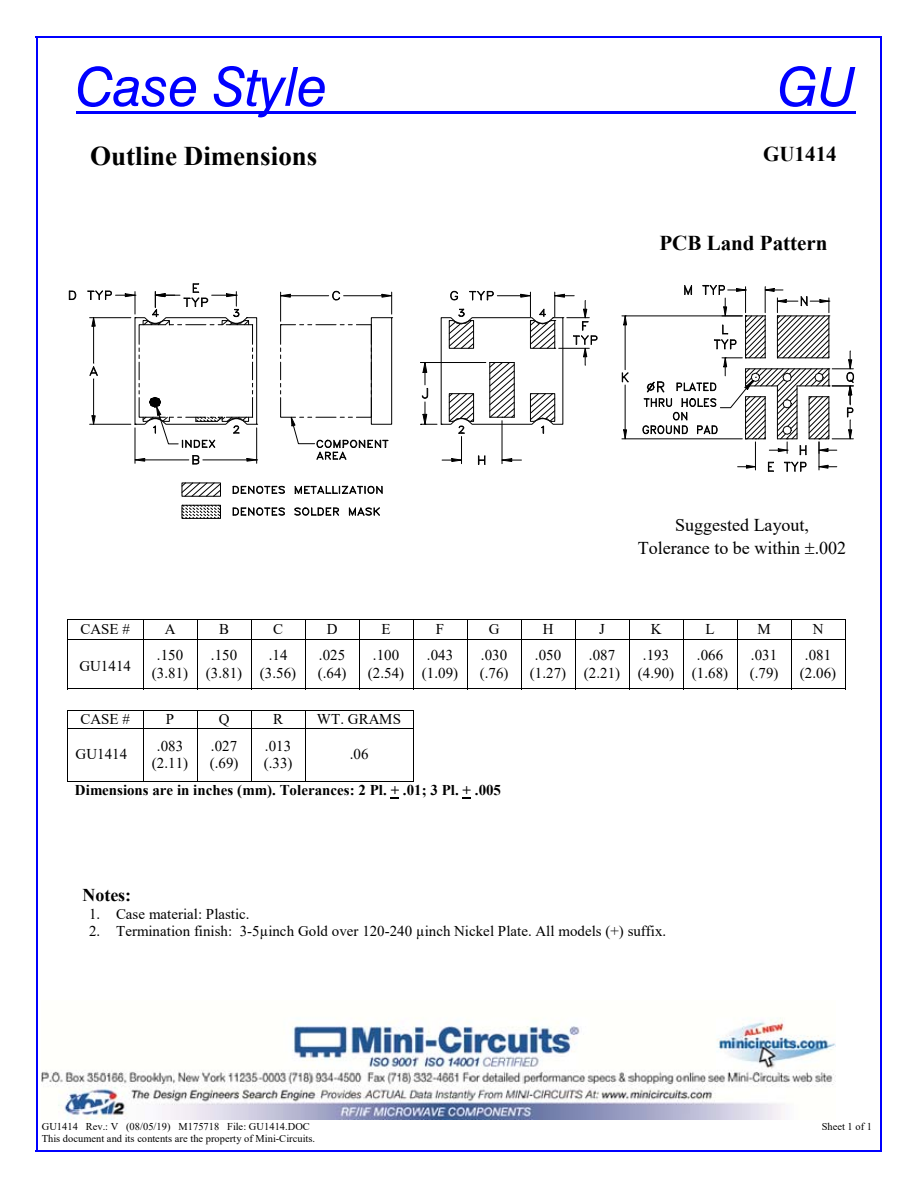
<style>
.page{position:relative;width:918px;height:1188px;background:#fff}
.page>*{position:absolute;margin:0;border:0;box-sizing:border-box;transform-origin:0 0}
.t1{font:italic 54px "Swis 721 BT";color:#00f}
.t2{font:700 27px "Times New Roman";color:#000}
.t3{font:700 21px "Times New Roman";color:#000}
.t4{font:18px/22.5px "Times New Roman";color:#000;text-align:center}
.t5{font:700 18px "Times New Roman";color:#000}
.t6{font:15px/17.2px "Times New Roman";letter-spacing:.005em;color:#000;text-align:center}
.t7{font:700 15px "Times New Roman";color:#000}
.t8{font:10.5px "Times New Roman";color:#000}
</style>
<div class="page">
<img style="left:42px;top:1018px;width:794px;height:102px">
<hr style="left:76px;top:111px;width:780px;height:3px;background:#00f">
<hr style="left:67px;top:619px;width:778px;height:1px;background:#000">
<svg style="left:67px;top:620px;width:1px;height:19px"></svg>
<svg style="left:143px;top:620px;width:1px;height:19px"></svg>
<svg style="left:197px;top:620px;width:1px;height:19px"></svg>
<svg style="left:251px;top:620px;width:1px;height:19px"></svg>
<svg style="left:305px;top:620px;width:1px;height:19px"></svg>
<svg style="left:359px;top:620px;width:1px;height:19px"></svg>
<svg style="left:413px;top:620px;width:1px;height:19px"></svg>
<svg style="left:467px;top:620px;width:1px;height:19px"></svg>
<svg style="left:521px;top:620px;width:1px;height:19px"></svg>
<svg style="left:575px;top:620px;width:1px;height:19px"></svg>
<svg style="left:629px;top:620px;width:1px;height:19px"></svg>
<svg style="left:683px;top:620px;width:1px;height:19px"></svg>
<svg style="left:737px;top:620px;width:1px;height:19px"></svg>
<svg style="left:791px;top:620px;width:1px;height:19px"></svg>
<svg style="left:845px;top:619px;width:1px;height:20px"></svg>
<hr style="left:67px;top:639px;width:778px;height:1px;background:#000">
<hr style="left:67px;top:640px;width:1px;height:49px;background:#000">
<hr style="left:67px;top:688px;width:76px;height:1px;background:#000">
<hr style="left:143px;top:640px;width:1px;height:49px;background:#000">
<hr style="left:143px;top:688px;width:54px;height:1px;background:#000">
<hr style="left:197px;top:640px;width:1px;height:49px;background:#000">
<hr style="left:197px;top:688px;width:54px;height:1px;background:#000">
<hr style="left:251px;top:640px;width:1px;height:49px;background:#000">
<hr style="left:251px;top:688px;width:54px;height:1px;background:#000">
<hr style="left:305px;top:640px;width:1px;height:49px;background:#000">
<hr style="left:305px;top:688px;width:54px;height:1px;background:#000">
<hr style="left:359px;top:640px;width:1px;height:49px;background:#000">
<hr style="left:359px;top:688px;width:54px;height:1px;background:#000">
<hr style="left:413px;top:640px;width:1px;height:49px;background:#000">
<hr style="left:413px;top:688px;width:54px;height:1px;background:#000">
<hr style="left:467px;top:640px;width:1px;height:49px;background:#000">
<hr style="left:467px;top:688px;width:54px;height:1px;background:#000">
<hr style="left:521px;top:640px;width:1px;height:49px;background:#000">
<hr style="left:521px;top:688px;width:54px;height:1px;background:#000">
<hr style="left:575px;top:640px;width:1px;height:49px;background:#000">
<hr style="left:575px;top:688px;width:54px;height:1px;background:#000">
<hr style="left:629px;top:640px;width:1px;height:49px;background:#000">
<hr style="left:629px;top:688px;width:54px;height:1px;background:#000">
<hr style="left:683px;top:640px;width:1px;height:49px;background:#000">
<hr style="left:683px;top:688px;width:54px;height:1px;background:#000">
<hr style="left:737px;top:640px;width:1px;height:49px;background:#000">
<hr style="left:737px;top:688px;width:54px;height:1px;background:#000">
<hr style="left:791px;top:640px;width:1px;height:49px;background:#000">
<hr style="left:791px;top:688px;width:54px;height:1px;background:#000">
<hr style="left:845px;top:640px;width:1px;height:49px;background:#000">
<hr style="left:67px;top:710px;width:346px;height:1px;background:#000">
<svg style="left:67px;top:711px;width:1px;height:17px"></svg>
<svg style="left:143px;top:711px;width:1px;height:17px"></svg>
<svg style="left:197px;top:711px;width:1px;height:17px"></svg>
<svg style="left:251px;top:711px;width:1px;height:17px"></svg>
<svg style="left:305px;top:711px;width:1px;height:17px"></svg>
<svg style="left:413px;top:710px;width:1px;height:18px"></svg>
<hr style="left:67px;top:728px;width:346px;height:1px;background:#000">
<hr style="left:67px;top:729px;width:1px;height:52px;background:#000">
<hr style="left:67px;top:781px;width:76px;height:1px;background:#000">
<hr style="left:143px;top:729px;width:1px;height:52px;background:#000">
<hr style="left:143px;top:781px;width:54px;height:1px;background:#000">
<hr style="left:197px;top:729px;width:1px;height:52px;background:#000">
<hr style="left:197px;top:781px;width:54px;height:1px;background:#000">
<hr style="left:251px;top:729px;width:1px;height:52px;background:#000">
<hr style="left:251px;top:781px;width:54px;height:1px;background:#000">
<hr style="left:305px;top:729px;width:1px;height:52px;background:#000">
<hr style="left:305px;top:781px;width:108px;height:1px;background:#000">
<hr style="left:413px;top:729px;width:1px;height:52px;background:#000">
<hr style="left:135px;top:428px;width:1px;height:35px;background:#000">
<hr style="left:256px;top:428px;width:1px;height:35px;background:#000">
<hr style="left:145px;top:460px;width:44px;height:1px;background:#000">
<hr style="left:203px;top:460px;width:44px;height:1px;background:#000">
<svg style="left:134px;top:458px;width:11px;height:3px"></svg>
<svg style="left:193px;top:455px;width:6px;height:9px"></svg>
<svg style="left:247px;top:458px;width:11px;height:3px"></svg>
<svg style="left:280px;top:291px;width:113px;height:169px"></svg>
<svg style="left:69px;top:291px;width:7px;height:9px"></svg>
<svg style="left:88px;top:284px;width:170px;height:164px"></svg>
<svg style="left:421px;top:290px;width:176px;height:174px"></svg>
<svg style="left:233px;top:486px;width:52px;height:8px"></svg>
<svg style="left:295px;top:486px;width:88px;height:8px"></svg>
<svg style="left:233px;top:508px;width:52px;height:8px"></svg>
<svg style="left:295px;top:508px;width:44px;height:8px"></svg>
<svg style="left:349px;top:508px;width:31px;height:8px"></svg>
<div style="left:182px;top:505px;width:39px;height:13px;border:1px solid #000"></div>
<svg style="left:182px;top:483px;width:39px;height:14px"></svg>
<svg style="left:182px;top:505px;width:38px;height:14px"></svg>
<hr style="left:622px;top:439px;width:120px;height:1px;background:#000">
<hr style="left:622px;top:316px;width:120px;height:1px;background:#000">
<hr style="left:625px;top:385px;width:1px;height:45px;background:#000">
<hr style="left:625px;top:325px;width:1px;height:45px;background:#000">
<svg style="left:623px;top:430px;width:4px;height:10px"></svg>
<svg style="left:622px;top:373px;width:6px;height:9px"></svg>
<svg style="left:623px;top:315px;width:4px;height:10px"></svg>
<svg style="left:643px;top:285px;width:211px;height:187px"></svg>
<hr style="left:36px;top:36px;width:846px;height:1px;background:#00f">
<hr style="left:36px;top:37px;width:1px;height:1114px;background:#00f">
<hr style="left:881px;top:37px;width:1px;height:1114px;background:#00f">
<hr style="left:36px;top:1151px;width:846px;height:1px;background:#00f">
<h1 class="t1" style="left:76px;top:54px;width:253px">Case Style</h1>
<h1 class="t1" style="left:778px;top:54px;width:79px">GU</h1>
<h2 class="t2" style="left:90px;top:141px;width:229px">Outline Dimensions</h2>
<h3 class="t3" style="left:763px;top:143px;width:75px">GU1414</h3>
<h3 class="t3" style="left:659px;top:231px;width:170px">PCB Land Pattern</h3>
<p class="t4" style="left:638px;top:514px;width:210px">Suggested Layout,<br>Tolerance to be within .002</p>
<p class="t6" style="left:80px;top:621px;width:51px">CASE #</p>
<p class="t6" style="left:165px;top:621px;width:12px">A</p>
<p class="t6" style="left:219px;top:621px;width:11px">B</p>
<p class="t6" style="left:273px;top:621px;width:11px">C</p>
<p class="t6" style="left:327px;top:621px;width:12px">D</p>
<p class="t6" style="left:381px;top:621px;width:11px">E</p>
<p class="t6" style="left:436px;top:621px;width:10px">F</p>
<p class="t6" style="left:489px;top:621px;width:12px">G</p>
<p class="t6" style="left:543px;top:621px;width:12px">H</p>
<p class="t6" style="left:599px;top:621px;width:7px">J</p>
<p class="t6" style="left:651px;top:621px;width:12px">K</p>
<p class="t6" style="left:705px;top:621px;width:11px">L</p>
<p class="t6" style="left:757px;top:621px;width:15px">M</p>
<p class="t6" style="left:813px;top:621px;width:12px">N</p>
<p class="t6" style="left:79px;top:657px;width:53px">GU1414</p>
<p class="t6" style="left:152px;top:647px;width:38px">.150 (3.81)</p>
<p class="t6" style="left:206px;top:647px;width:38px">.150 (3.81)</p>
<p class="t6" style="left:260px;top:647px;width:38px">.14 (3.56)</p>
<p class="t6" style="left:318px;top:647px;width:30px;text-align:left">.025 (.64)</p>
<p class="t6" style="left:368px;top:647px;width:38px">.100 (2.54)</p>
<p class="t6" style="left:422px;top:647px;width:38px">.043 (1.09)</p>
<p class="t6" style="left:480px;top:647px;width:30px;text-align:left">.030 (.76)</p>
<p class="t6" style="left:530px;top:647px;width:38px">.050 (1.27)</p>
<p class="t6" style="left:584px;top:647px;width:38px">.087 (2.21)</p>
<p class="t6" style="left:638px;top:647px;width:38px">.193 (4.90)</p>
<p class="t6" style="left:692px;top:647px;width:38px">.066 (1.68)</p>
<p class="t6" style="left:750px;top:647px;width:30px;text-align:left">.031 (.79)</p>
<p class="t6" style="left:800px;top:647px;width:38px">.081 (2.06)</p>
<p class="t6" style="left:80px;top:710px;width:51px">CASE #</p>
<p class="t6" style="left:166px;top:710px;width:10px">P</p>
<p class="t6" style="left:219px;top:710px;width:12px">Q</p>
<p class="t6" style="left:273px;top:710px;width:11px">R</p>
<p class="t6" style="left:317px;top:710px;width:86px">WT. GRAMS</p>
<p class="t6" style="left:76px;top:746px;width:53px">GU1414</p>
<p class="t6" style="left:152px;top:737px;width:38px">.083 (2.11)</p>
<p class="t6" style="left:210px;top:737px;width:30px;text-align:left">.027 (.69)</p>
<p class="t6" style="left:264px;top:737px;width:30px;text-align:left">.013 (.33)</p>
<p class="t6" style="left:350px;top:746px;width:20px">.06</p>
<p class="t7" style="left:75px;top:782px;width:428px">Dimensions are in inches (mm). Tolerances: 2 Pl. + .01; 3 Pl. + .005</p>
<p class="t5" style="left:82px;top:885px;width:50px">Notes:</p>
<p class="t6" style="left:89px;top:905px;width:162px">1. Case material: Plastic.</p>
<p class="t6" style="left:89px;top:922px;width:579px">2. Termination finish: 3-5µinch Gold over 120-240 µinch Nickel Plate. All models (+) suffix.</p>
<p class="t8" style="left:42px;top:1121px;width:270px">GU1414 Rev.: V (08/05/19) M175718 File: GU1414.DOC</p>
<p class="t8" style="left:822px;top:1121px;width:52px">Sheet 1 of 1</p>
<p class="t8" style="left:42px;top:1133px;width:275px">This document and its contents are the property of Mini-Circuits.</p>
</div>
